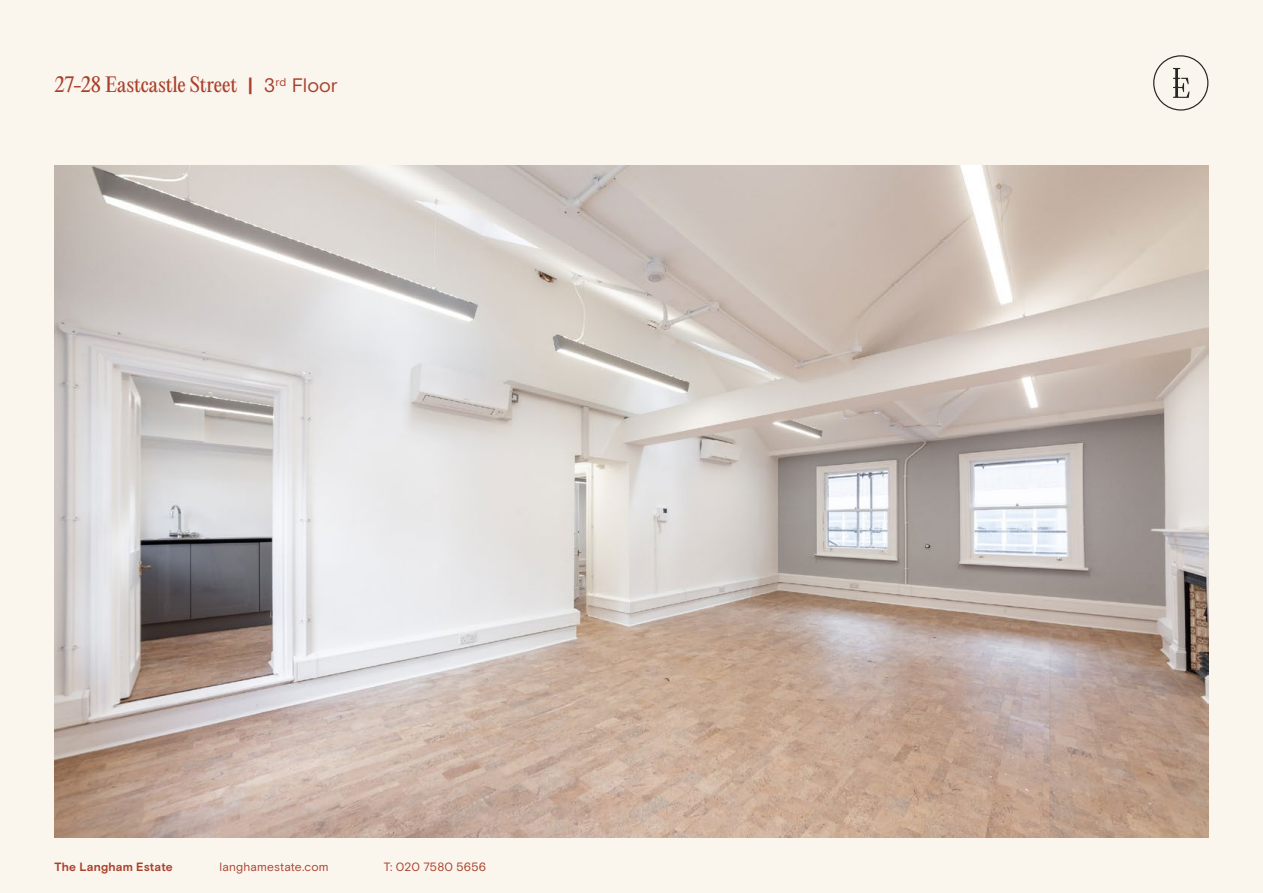
<style>
.page{position:relative;width:1263px;height:893px;background:#faf5ed}
.page>*{position:absolute;margin:0;border:0;box-sizing:border-box;transform-origin:0 0}
.t1{font:19.5px "PP Editorial New";color:#a9402c}
.t2{font:12px "Basis Grotesque Pro";letter-spacing:.01em;color:#a9402c}
.t3{font:700 12px "Basis Grotesque Pro";letter-spacing:.015em;color:#a9402c}
.s1{font-family:"Basis Grotesque Pro";font-weight:700}
.s2{font-family:"Basis Grotesque Pro"}
</style>
<div class="page">
<img style="left:55px;top:166px;width:1153px;height:672px">
<svg style="left:1153px;top:55px;width:55px;height:56px"></svg>
<h1 class="t1" style="left:55px;top:71px;width:285px">27-28 Eastcastle Street <span class="s1">|</span> <span class="s2">3</span><sup>rd</sup> <span class="s2">Floor</span></h1>
<p class="t3" style="left:55px;top:860px;width:120px">The Langham Estate</p>
<p class="t2" style="left:220px;top:860px;width:110px">langhamestate.com</p>
<p class="t2" style="left:384px;top:860px;width:104px">T: 020 7580 5656</p>
</div>
